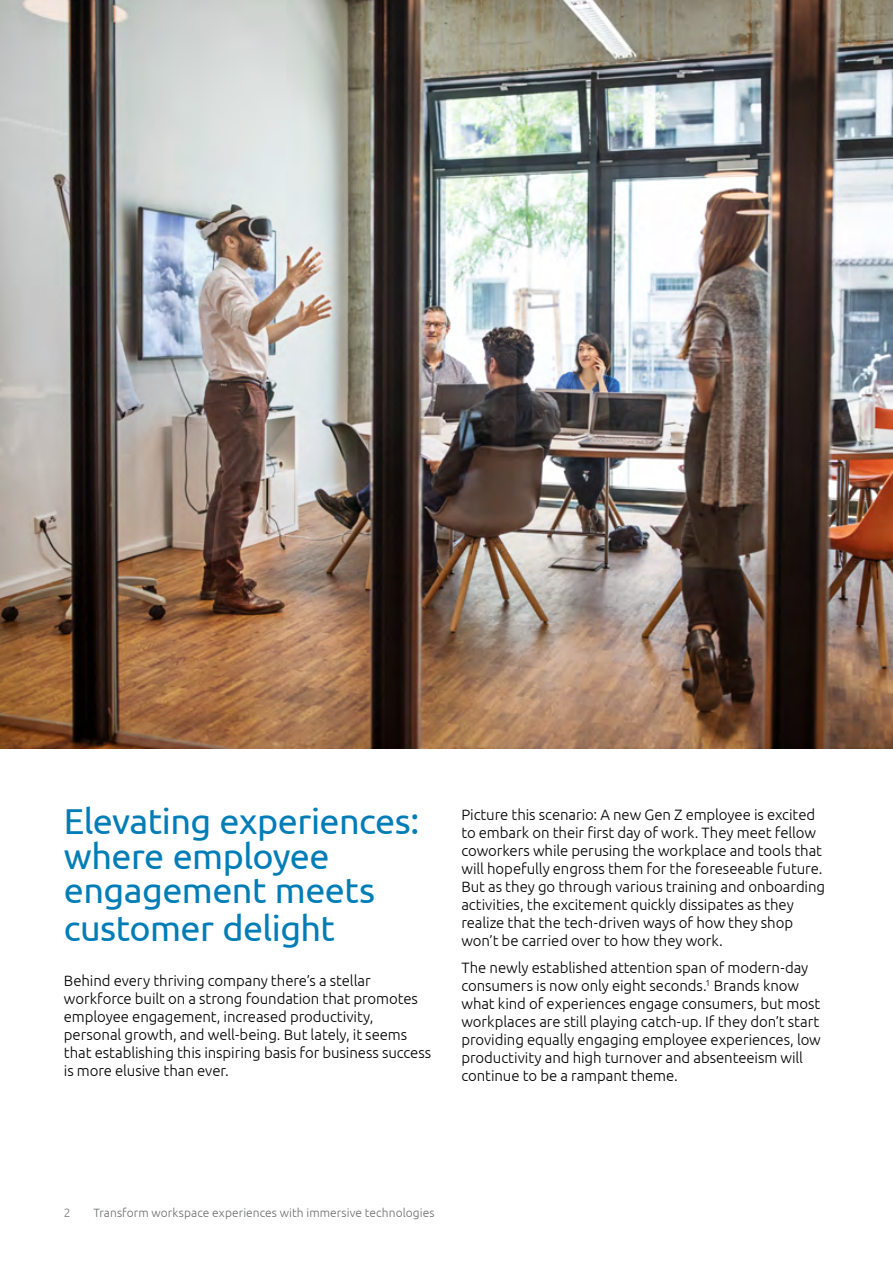
<style>
.page{position:relative;width:893px;height:1263px;background:#fff}
.page>*{position:absolute;margin:0;border:0;box-sizing:border-box;transform-origin:0 0}
.t1{font:36px/35.5px "Ubuntu";letter-spacing:-.015em;color:#007db7}
.t2{font:300 15px/18px "Ubuntu";letter-spacing:-.005em;color:#000}
.t3{font:300 12px "Ubuntu";letter-spacing:.005em;color:#6d6e71}
.t4{font:300 12px "Ubuntu";color:#77787b}
</style>
<div class="page">
<img style="left:0;top:0;width:893px;height:748px">
<h1 class="t1" style="left:64px;top:803px;width:357px">Elevating experiences: where employee engagement meets customer delight</h1>
<p class="t2" style="left:64px;top:971px;width:369px">Behind every thriving company there’s a stellar workforce built on a strong foundation that promotes employee engagement, increased productivity, personal growth, and well-being. But lately, it seems that establishing this inspiring basis for business success is more elusive than ever.</p>
<p class="t2" style="left:461px;top:805px;width:365px">Picture this scenario: A new Gen Z employee is excited to embark on their first day of work. They meet fellow coworkers while perusing the workplace and tools that will hopefully engross them for the foreseeable future.<br>But as they go through various training and onboarding activities, the excitement quickly dissipates as they realize that the tech-driven ways of how they shop won’t be carried over to how they work.</p>
<p class="t2" style="left:461px;top:958px;width:361px">The newly established attention span of modern-day consumers is now only eight seconds.<sup>1</sup> Brands know what kind of experiences engage consumers, but most workplaces are still playing catch-up. If they don’t start providing equally engaging employee experiences, low productivity and high turnover and absenteeism will continue to be a rampant theme.</p>
<p class="t4" style="left:64px;top:1205px;width:8px">2</p>
<p class="t3" style="left:94px;top:1205px;width:342px">Transform workspace experiences with immersive technologies</p>
</div>
